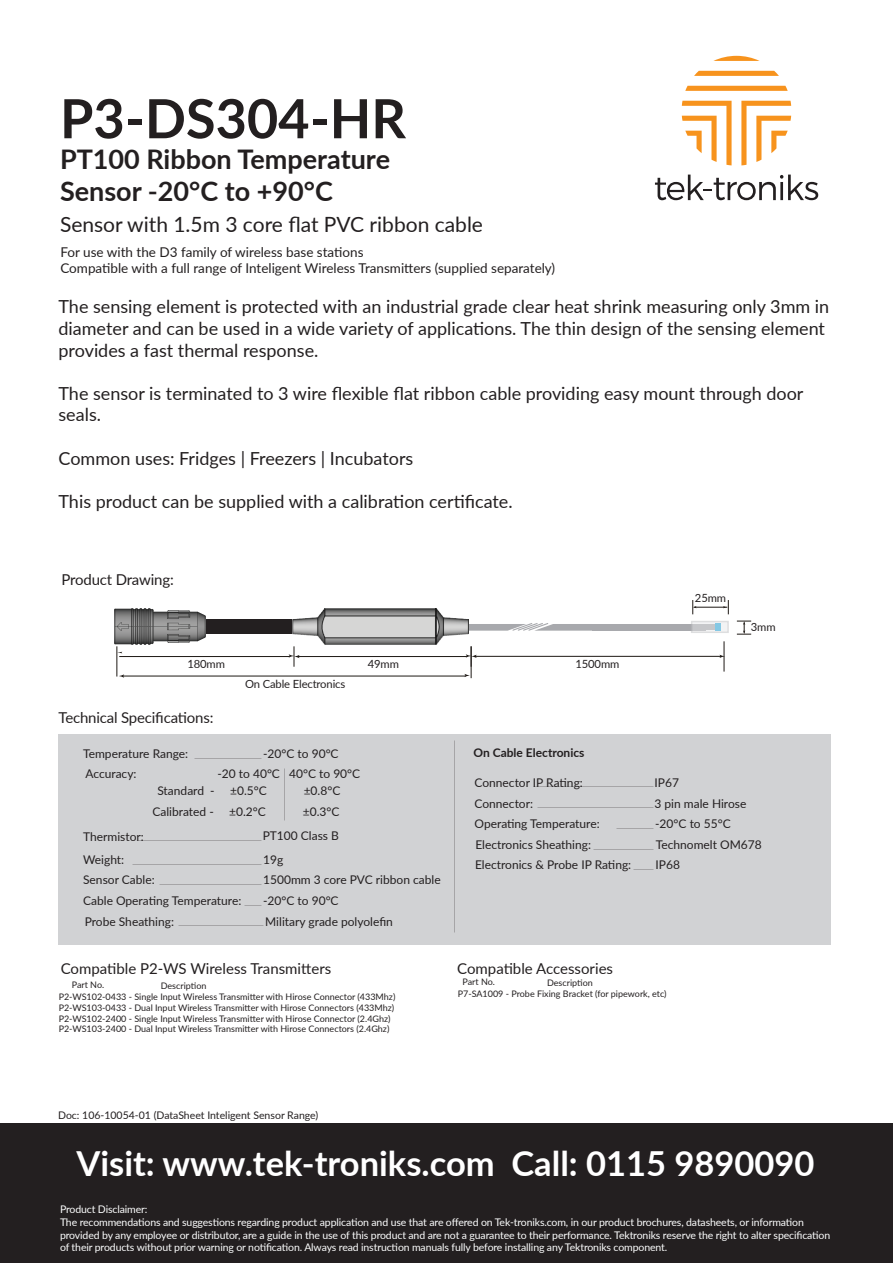
<style>
.page{position:relative;width:893px;height:1263px;background:#fff}
.page>*{position:absolute;margin:0;border:0;box-sizing:border-box;transform-origin:0 0}
.t1{font:700 54px "Lato";color:#231f20}
.t2{font:700 34.5px "Lato";color:#fff}
.t3{font:700 27px/32.4px "Lato";color:#231f20}
.t4{font:21px "Lato";color:#231f20}
.t5{font:18px/21.6px "Lato";color:#231f20}
.t6{font:15px "Lato";letter-spacing:-.01em;color:#231f20}
.t7{font:13.5px/16.2px "Lato";color:#231f20}
.t8{font:12px/20.9px "Lato";color:#231f20}
.t9{font:700 12px "Lato";color:#231f20}
.t10{font:11.25px "Lato";letter-spacing:-.01em;color:#231f20}
.t11{font:10.5px/12.6px "Lato";letter-spacing:-.01em;color:#fdfefe}
.t12{font:10.5px "Lato";color:#231f20}
.t13{font:9px/10.8px "Lato";color:#231f20}
</style>
<div class="page">
<div style="left:0;top:1124px;width:893px;height:139px;background:#231f20"></div>
<svg style="left:682px;top:56px;width:109px;height:109px"></svg>
<svg style="left:655px;top:175px;width:163px;height:25px"></svg>
<div style="left:197px;top:619px;width:105px;height:14px;background:#231f20"></div>
<hr style="left:474px;top:656px;width:247px;height:1px;background:#1d1814">
<hr style="left:297px;top:656px;width:169px;height:1px;background:#1d1814">
<hr style="left:471px;top:647px;width:1px;height:31px;background:#1d1814">
<svg style="left:466px;top:647px;width:11px;height:19px"></svg>
<hr style="left:120px;top:656px;width:169px;height:1px;background:#1d1814">
<svg style="left:289px;top:647px;width:11px;height:19px"></svg>
<svg style="left:469px;top:623px;width:123px;height:8px"></svg>
<img style="left:292px;top:608px;width:176px;height:36px">
<img style="left:115px;top:608px;width:91px;height:36px">
<svg style="left:719px;top:642px;width:6px;height:29px"></svg>
<hr style="left:695px;top:607px;width:32px;height:1px;background:#1d1814">
<svg style="left:723px;top:600px;width:6px;height:14px"></svg>
<svg style="left:692px;top:600px;width:4px;height:14px"></svg>
<svg style="left:737px;top:621px;width:14px;height:14px"></svg>
<div style="left:592px;top:624px;width:114px;height:7px;background:#a8a9ad"></div>
<svg style="left:691px;top:621px;width:38px;height:12px"></svg>
<hr style="left:123px;top:676px;width:342px;height:1px;background:#1d1814">
<svg style="left:464px;top:674px;width:6px;height:3px"></svg>
<svg style="left:116px;top:647px;width:8px;height:31px"></svg>
<div style="left:58px;top:734px;width:773px;height:210px;background:#d1d2d4"></div>
<h1 class="t1" style="left:60px;top:79px;width:347px">P3-DS304-HR</h1>
<h3 class="t3" style="left:60px;top:142px;width:332px">PT100 Ribbon Temperature<br>Sensor -20°C to +90°C</h3>
<h3 class="t4" style="left:60px;top:209px;width:425px">Sensor with 1.5m 3 core flat PVC ribbon cable</h3>
<p class="t7" style="left:60px;top:243px;width:496px">For use with the D3 family of wireless base stations<br>Compatible with a full range of Inteligent Wireless Transmitters (supplied separately)</p>
<h3 class="t5" style="left:58px;top:295px;width:772px">The sensing element is protected with an industrial grade clear heat shrink measuring only 3mm in diameter and can be used in a wide variety of applications. The thin design of the sensing element provides a fast thermal response.</h3>
<h3 class="t5" style="left:58px;top:382px;width:746px">The sensor is terminated to 3 wire flexible flat ribbon cable providing easy mount through door seals.</h3>
<h3 class="t5" style="left:58px;top:446px;width:356px">Common uses: Fridges | Freezers | Incubators</h3>
<h3 class="t5" style="left:58px;top:490px;width:456px">This product can be supplied with a calibration certificate.</h3>
<h3 class="t6" style="left:62px;top:569px;width:114px">Product Drawing:</h3>
<p class="t10" style="left:187px;top:656px;width:39px">180mm</p>
<p class="t10" style="left:368px;top:656px;width:33px">49mm</p>
<p class="t10" style="left:575px;top:656px;width:45px">1500mm</p>
<p class="t10" style="left:245px;top:675px;width:102px">On Cable Electronics</p>
<h3 class="t6" style="left:58px;top:707px;width:156px">Technical Specifications:</h3>
<p class="t8" style="left:83px;top:743px;width:107px">Temperature Range:</p>
<p class="t8" style="left:263px;top:743px;width:77px">-20°C to 90°C</p>
<p class="t9" style="left:473px;top:743px;width:112px">On Cable Electronics</p>
<p class="t10" style="left:695px;top:590px;width:33px">25mm</p>
<p class="t10" style="left:751px;top:619px;width:26px">3mm</p>
<p class="t8" style="left:85px;top:763px;width:53px">Accuracy:</p>
<p class="t8" style="left:83px;top:824px;width:62px;line-height:23.7px">Thermistor:<br>Weight:</p>
<p class="t8" style="left:217px;top:763px;width:144px">-20 to 40°C 40°C to 90°C</p>
<p class="t8" style="left:157px;top:779px;width:59px">Standard -</p>
<p class="t8" style="left:230px;top:779px;width:38px">±0.5°C</p>
<p class="t8" style="left:304px;top:779px;width:38px">±0.8°C</p>
<p class="t8" style="left:152px;top:801px;width:63px">Calibrated -</p>
<p class="t8" style="left:229px;top:801px;width:38px">±0.2°C</p>
<p class="t8" style="left:303px;top:801px;width:38px">±0.3°C</p>
<p class="t8" style="left:263px;top:824px;width:78px">PT100 Class B</p>
<p class="t8" style="left:263px;top:849px;width:22px">19g</p>
<p class="t8" style="left:83px;top:869px;width:160px">Sensor Cable:<br>Cable Operating Temperature:</p>
<p class="t8" style="left:263px;top:869px;width:179px">1500mm 3 core PVC ribbon cable -20°C to 90°C</p>
<p class="t8" style="left:85px;top:911px;width:91px">Probe Sheathing:</p>
<p class="t8" style="left:265px;top:911px;width:129px">Military grade polyolefin</p>
<p class="t8" style="left:474px;top:771px;width:110px">Connector IP Rating:</p>
<p class="t8" style="left:474px;top:792px;width:127px">Connector:<br>Operating Temperature:</p>
<p class="t8" style="left:654px;top:771px;width:93px">IP67<br>3 pin male Hirose -20°C to 55°C</p>
<p class="t8" style="left:475px;top:834px;width:117px">Electronics Sheathing:</p>
<p class="t8" style="left:656px;top:834px;width:107px">Technomelt OM678</p>
<p class="t8" style="left:475px;top:854px;width:158px">Electronics &amp; Probe IP Rating:</p>
<p class="t8" style="left:655px;top:854px;width:26px">IP68</p>
<h3 class="t6" style="left:61px;top:958px;width:272px">Compatible P2-WS Wireless Transmitters</h3>
<h3 class="t6" style="left:457px;top:957px;width:157px">Compatible Accessories</h3>
<p class="t13" style="left:72px;top:979px;width:34px">Part No.</p>
<p class="t13" style="left:161px;top:980px;width:47px">Description</p>
<p class="t13" style="left:458px;top:988px;width:210px">P7-SA1009 - Probe Fixing Bracket (for pipework, etc)</p>
<p class="t13" style="left:462px;top:976px;width:34px">Part No.</p>
<p class="t13" style="left:547px;top:977px;width:47px">Description</p>
<p class="t13" style="left:59px;top:991px;width:338px">P2-WS102-0433 - Single Input Wireless Transmitter with Hirose Connector (433Mhz)<br>P2-WS103-0433 - Dual Input Wireless Transmitter with Hirose Connectors (433Mhz)<br>P2-WS102-2400 - Single Input Wireless Transmitter with Hirose Connector (2.4Ghz)<br>P2-WS103-2400 - Dual Input Wireless Transmitter with Hirose Connectors (2.4Ghz)</p>
<p class="t12" style="left:58px;top:1107px;width:262px">Doc: 106-10054-01 (DataSheet Inteligent Sensor Range)</p>
<h2 class="t2" style="left:76px;top:1138px;width:740px">Visit: www.tek-troniks.com Call: 0115 9890090</h2>
<p class="t11" style="left:60px;top:1203px;width:772px">Product Disclaimer:<br>The recommendations and suggestions regarding product application and use that are offered on Tek-troniks.com, in our product brochures, datasheets, or information provided by any employee or distributor, are a guide in the use of this product and are not a guarantee to their performance. Tektroniks reserve the right to alter specification of their products without prior warning or notification. Always read instruction manuals fully before installing any Tektroniks component.</p>
</div>
